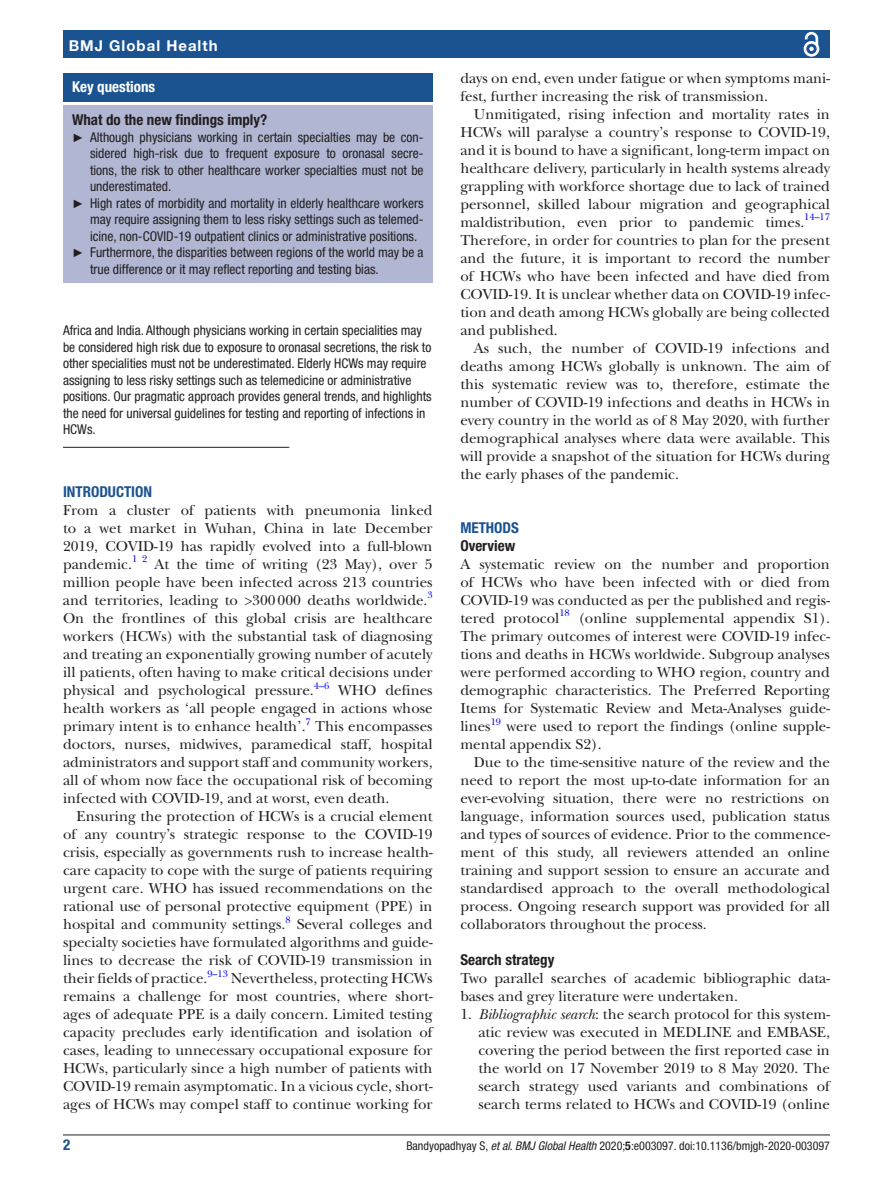
<style>
.page{position:relative;width:893px;height:1191px;background:#fff}
.page>*{position:absolute;margin:0;border:0;box-sizing:border-box;transform-origin:0 0}
.t1{font:15px/18px "New Baskerville";color:#231f20;text-align:justify}
.t2{font:700 condensed 15px "Helvetica Neue LT Std";color:#231f20}
.t3{font:700 condensed 15px "Helvetica Neue LT Std";color:#1b5391}
.t4{font:700 15px "Helvetica Neue LT Std";letter-spacing:.065em;color:#fff}
.t5{font:700 condensed 15px "Helvetica Neue LT Std";color:#fff}
.t6{font:condensed 13.5px/16.5px "Helvetica Neue LT Std";color:#231f20}
.t7{font:condensed 12px "Helvetica Neue LT Std";color:#231f20}
.t8{font:9.9px "New Baskerville";color:#00f}
.s1{font-family:"Arial";font-stretch:normal;font-size:12px}
.s2{font-style:italic}
.s3{font-weight:700}
</style>
<div class="page">
<hr style="left:63px;top:1134px;width:767px;height:1px;background:#231f20">
<div style="left:63px;top:31px;width:767px;height:27px;background:#1b5391"></div>
<svg style="left:803px;top:31px;width:17px;height:26px"></svg>
<hr style="left:63px;top:447px;width:226px;height:1px;background:#231f20">
<div style="left:63px;top:73px;width:370px;height:28px;background:#1b5391"></div>
<div style="left:63px;top:106px;width:370px;height:177px;background:#b1b7d3"></div>
<p class="t4" style="left:69px;top:36px;width:150px">BMJ Global Health</p>
<p class="t5" style="left:72px;top:78px;width:85px">Key questions</p>
<p class="t2" style="left:72px;top:111px;width:197px">What do the new findings imply?</p>
<p class="t6" style="left:72px;top:129px;width:353px"><span class="s1">►</span> Although physicians working in certain specialties may be con-</p>
<p class="t6" style="left:90px;top:145px;width:335px">sidered high-risk due to frequent exposure to oronasal secre-</p>
<p class="t6" style="left:90px;top:162px;width:335px">tions, the risk to other healthcare worker specialties must not be</p>
<p class="t6" style="left:90px;top:178px;width:83px">underestimated.</p>
<p class="t6" style="left:72px;top:195px;width:353px"><span class="s1">►</span> High rates of morbidity and mortality in elderly healthcare workers</p>
<p class="t6" style="left:90px;top:211px;width:335px">may require assigning them to less risky settings such as telemed-</p>
<p class="t6" style="left:90px;top:228px;width:329px">icine, non-COVID-19 outpatient clinics or administrative positions.</p>
<p class="t6" style="left:72px;top:244px;width:353px"><span class="s1">►</span> Furthermore, the disparities between regions of the world may be a</p>
<p class="t6" style="left:90px;top:261px;width:290px">true difference or it may reflect reporting and testing bias.</p>
<p class="t6" style="left:63px;top:322px;width:370px">Africa and India. Although physicians working in certain specialities may be considered high risk due to exposure to oronasal secretions, the risk to other specialities must not be underestimated. Elderly HCWs may require assigning to less risky settings such as telemedicine or administrative positions. Our pragmatic approach provides general trends, and highlights the need for universal guidelines for testing and reporting of infections in HCWs.</p>
<p class="t3" style="left:63px;top:483px;width:91px">INTRODUCTION</p>
<p class="t1" style="left:63px;top:501px;width:371px">From a cluster of patients with pneumonia linked to a wet market in Wuhan, China in late December 2019, COVID-19 has rapidly evolved into a full-blown pandemic.</p>
<p class="t8" style="left:132px;top:553px;width:17px">1 2</p>
<p class="t1" style="left:63px;top:555px;width:371px;text-indent:92px">At the time of writing (23 May), over 5 million people have been infected across 213 countries and territories, leading to &gt;300000 deaths worldwide.</p>
<p class="t8" style="left:427px;top:589px;width:7px">3</p>
<p class="t1" style="left:63px;top:609px;width:371px">On the frontlines of this global crisis are healthcare workers (HCWs) with the substantial task of diagnosing and treating an exponentially growing number of acutely ill patients, often having to make critical decisions under physical and psychological pressure.</p>
<p class="t8" style="left:314px;top:679px;width:17px">4–6</p>
<p class="t1" style="left:63px;top:681px;width:371px;text-indent:275px">WHO defines health workers as ‘all people engaged in actions whose primary intent is to enhance health’.</p>
<p class="t8" style="left:306px;top:715px;width:7px">7</p>
<p class="t1" style="left:63px;top:717px;width:371px;text-indent:252px">This encompasses doctors, nurses, midwives, paramedical staff, hospital administrators and support staff and community workers, all of whom now face the occupational risk of becoming infected with COVID-19, and at worst, even death.</p>
<p class="t1" style="left:63px;top:807px;width:371px;text-indent:14px">Ensuring the protection of HCWs is a crucial element of any country’s strategic response to the COVID-19 crisis, especially as governments rush to increase health&shy;care capacity to cope with the surge of patients requiring urgent care. WHO has issued recommendations on the rational use of personal protective equipment (PPE) in hospital and community settings.</p>
<p class="t8" style="left:285px;top:913px;width:7px">8</p>
<p class="t1" style="left:63px;top:915px;width:371px;text-indent:234px">Several colleges and specialty societies have formulated algorithms and guide&shy;lines to decrease the risk of COVID-19 transmission in their fields of practice.</p>
<p class="t8" style="left:207px;top:967px;width:22px">9–13</p>
<p class="t1" style="left:63px;top:969px;width:371px;text-indent:168px">Nevertheless, protecting HCWs remains a challenge for most countries, where short&shy;ages of adequate PPE is a daily concern. Limited testing capacity precludes early identification and isolation of cases, leading to unnecessary occupational exposure for HCWs, particularly since a high number of patients with COVID-19 remain asymptomatic. In a vicious cycle, short&shy;ages of HCWs may compel staff to continue working for</p>
<p class="t1" style="left:460px;top:69px;width:371px">days on end, even under fatigue or when symptoms mani&shy;fest, further increasing the risk of transmission.</p>
<p class="t1" style="left:460px;top:105px;width:371px;text-indent:14px">Unmitigated, rising infection and mortality rates in HCWs will paralyse a country’s response to COVID-19, and it is bound to have a significant, long-term impact on healthcare delivery, particularly in health systems already grappling with workforce shortage due to lack of trained personnel, skilled labour migration and geographical maldistribution, even prior to pandemic times.</p>
<p class="t8" style="left:804px;top:211px;width:27px">14–17</p>
<p class="t1" style="left:460px;top:231px;width:371px">Therefore, in order for countries to plan for the present and the future, it is important to record the number of HCWs who have been infected and have died from COVID-19. It is unclear whether data on COVID-19 infec&shy;tion and death among HCWs globally are being collected and published.</p>
<p class="t1" style="left:460px;top:339px;width:371px;text-indent:14px">As such, the number of COVID-19 infections and deaths among HCWs globally is unknown. The aim of this systematic review was to, therefore, estimate the number of COVID-19 infections and deaths in HCWs in every country in the world as of 8 May 2020, with further demographical analyses where data were available. This will provide a snapshot of the situation for HCWs during the early phases of the pandemic.</p>
<p class="t3" style="left:460px;top:519px;width:60px">METHODS</p>
<p class="t2" style="left:460px;top:537px;width:56px">Overview</p>
<p class="t1" style="left:460px;top:555px;width:371px">A systematic review on the number and proportion of HCWs who have been infected with or died from COVID-19 was conducted as per the published and regis&shy;tered protocol</p>
<p class="t8" style="left:559px;top:607px;width:12px">18</p>
<p class="t1" style="left:460px;top:609px;width:371px;text-indent:118px">(online supplemental appendix S1).<br>The primary outcomes of interest were COVID-19 infec&shy;tions and deaths in HCWs worldwide. Subgroup analyses were performed according to WHO region, country and demographic characteristics. The Preferred Reporting Items for Systematic Review and Meta-Analyses guide&shy;lines</p>
<p class="t8" style="left:491px;top:715px;width:12px">19</p>
<p class="t1" style="left:460px;top:717px;width:371px;text-indent:46px">were used to report the findings (online supple&shy;mental appendix S2).</p>
<p class="t1" style="left:460px;top:753px;width:371px;text-indent:14px">Due to the time-sensitive nature of the review and the need to report the most up-to-date information for an ever-evolving situation, there were no restrictions on language, information sources used, publication status and types of sources of evidence. Prior to the commence&shy;ment of this study, all reviewers attended an online training and support session to ensure an accurate and standardised approach to the overall methodological process. Ongoing research support was provided for all collaborators throughout the process.</p>
<p class="t2" style="left:460px;top:951px;width:95px">Search strategy</p>
<p class="t1" style="left:460px;top:969px;width:371px">Two parallel searches of academic bibliographic data&shy;bases and grey literature were undertaken.</p>
<p class="t1" style="left:478px;top:1005px;width:353px;text-indent:-18px">1. <span class="s2">Bibliographic search</span>: the search protocol for this system&shy;atic review was executed in MEDLINE and EMBASE, covering the period between the first reported case in the world on 17 November 2019 to 8 May 2020. The search strategy used variants and combinations of search terms related to HCWs and COVID-19 (online</p>
<p class="t3" style="left:63px;top:1135px;width:9px">2</p>
<p class="t7" style="left:406px;top:1138px;width:425px">Bandyopadhyay S, <span class="s2">et al</span>. <span class="s2">BMJ Global Health</span> 2020;<span class="s3">5</span>:e003097. doi:10.1136/bmjgh-2020-003097</p>
</div>
